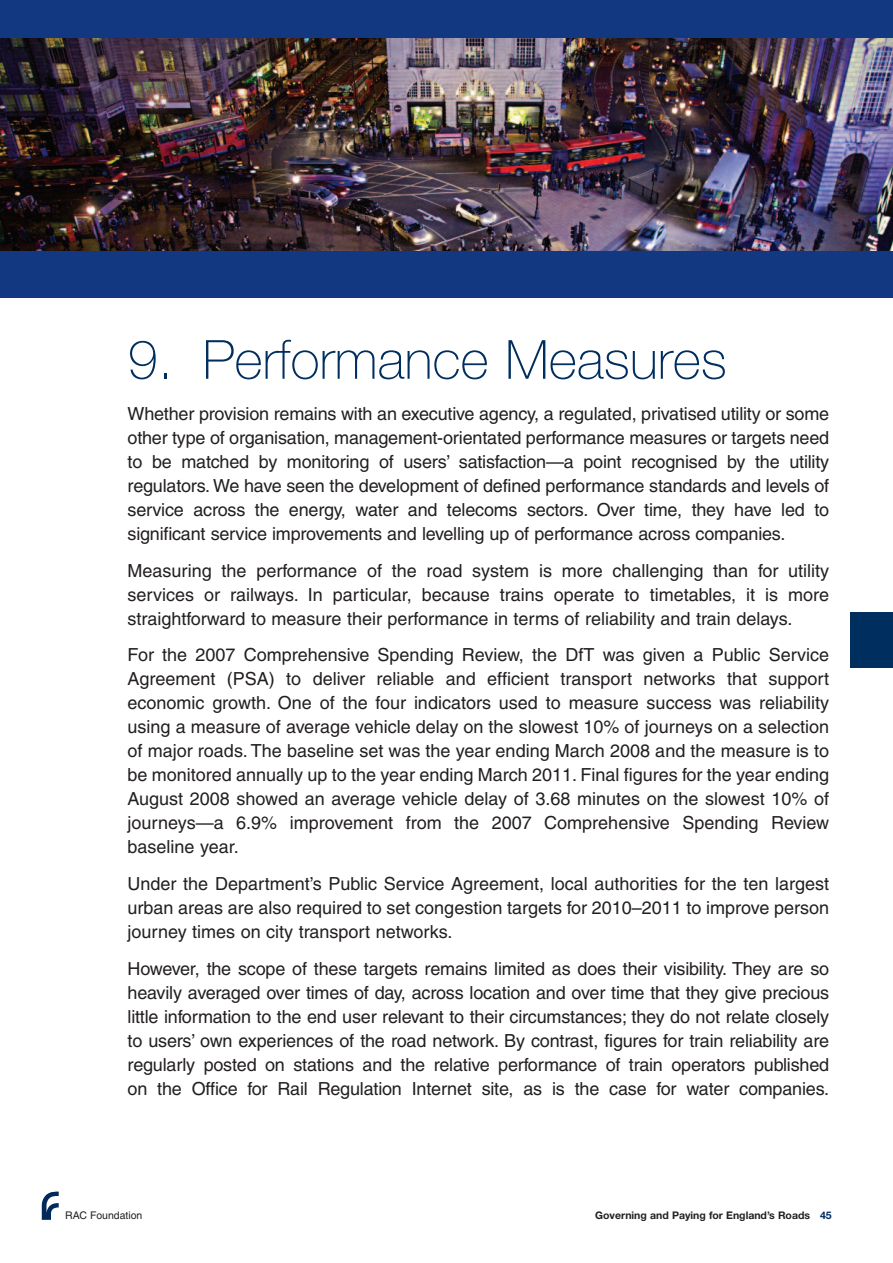
<style>
.page{position:relative;width:893px;height:1263px;background:#fff}
.page>*{position:absolute;margin:0;border:0;box-sizing:border-box;transform-origin:0 0}
.t1{font:100 54px "Helvetica Neue";color:#002e5e}
.t2{font:18px/24px "Helvetica";color:#231f20;text-align:justify}
.t3{font:700 10.5px "Helvetica Neue";color:#231f20}
.t4{font:10.5px "Helvetica";color:#231f20}
.s1{color:#002e5e}
</style>
<div class="page">
<svg style="left:42px;top:1191px;width:17px;height:29px"></svg>
<div style="left:850px;top:612px;width:43px;height:56px;background:#002e5e"></div>
<div style="left:0;top:0;width:893px;height:298px;background:#113880"></div>
<img style="left:0;top:38px;width:893px;height:213px">
<h1 class="t1" style="left:128px;top:340px;width:601px">9. Performance Measures</h1>
<p class="t2" style="left:128px;top:403px;width:703px">Whether provision remains with an executive agency, a regulated, privatised utility or some other type of organisation, management-orientated performance measures or targets need to be matched by monitoring of users’ satisfaction—a point recognised by the utility regulators. We have seen the development of defined performance standards and levels of service across the energy, water and telecoms sectors. Over time, they have led to significant service improvements and levelling up of performance across companies.</p>
<p class="t2" style="left:128px;top:560px;width:703px">Measuring the performance of the road system is more challenging than for utility services or railways. In particular, because trains operate to timetables, it is more straightforward to measure their performance in terms of reliability and train delays.</p>
<p class="t2" style="left:128px;top:645px;width:703px">For the 2007 Comprehensive Spending Review, the DfT was given a Public Service Agreement (PSA) to deliver reliable and efficient transport networks that support economic growth. One of the four indicators used to measure success was reliability using a measure of average vehicle delay on the slowest 10% of journeys on a selection of major roads. The baseline set was the year ending March 2008 and the measure is to be monitored annually up to the year ending March 2011. Final figures for the year ending August 2008 showed an average vehicle delay of 3.68 minutes on the slowest 10% of journeys—a 6.9% improvement from the 2007 Comprehensive Spending Review baseline year.</p>
<p class="t2" style="left:128px;top:873px;width:703px">Under the Department’s Public Service Agreement, local authorities for the ten largest urban areas are also required to set congestion targets for 2010–2011 to improve person journey times on city transport networks.</p>
<p class="t2" style="left:128px;top:958px;width:703px">However, the scope of these targets remains limited as does their visibility. They are so heavily averaged over times of day, across location and over time that they give precious little information to the end user relevant to their circumstances; they do not relate closely to users’ own experiences of the road network. By contrast, figures for train reliability are regularly posted on stations and the relative performance of train operators published on the Office for Rail Regulation Internet site, as is the case for water companies.</p>
<p class="t4" style="left:65px;top:1211px;width:79px">RAC Foundation</p>
<p class="t3" style="left:595px;top:1211px;width:238px">Governing and Paying for England’s Roads <span class="s1">45</span></p>
</div>
